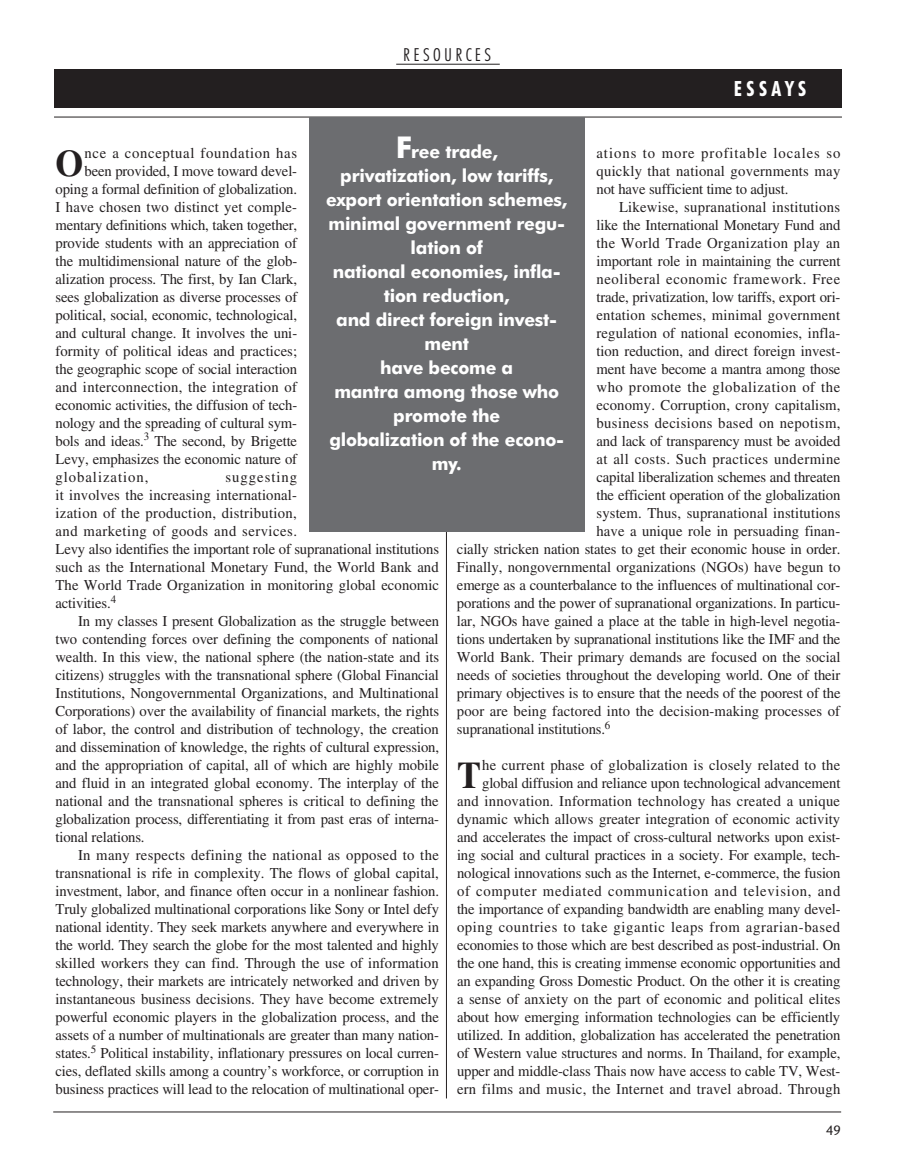
<style>
.page{position:relative;width:905px;height:1175px;background:#fff}
.page>*{position:absolute;margin:0;border:0;box-sizing:border-box;transform-origin:0 0}
.t1{font:700 37.65px "EAA Times";color:#231f20;scale:.95 1}
.t2{font:700 condensed 21px "Futura BT";letter-spacing:.21em;color:#fff}
.t3{font:700 18px/24px "Futura BT";letter-spacing:-.015em;color:#fff;text-align:center}
.t4{font:300 condensed 18px "Futura BT";letter-spacing:.185em;color:#231f20}
.t5{font:15px/18px "EAA Times";letter-spacing:-.01em;color:#231f20;text-align:justify}
.t6{font:15px "EAA Times";letter-spacing:.01em;color:#231f20}
.t7{font:15px "EAA Times";letter-spacing:.015em;color:#231f20}
.t8{font:15px "EAA Times";letter-spacing:.025em;color:#231f20}
.t9{font:15px "EAA Times";letter-spacing:.04em;color:#231f20}
.t10{font:15px "EAA Times";letter-spacing:.02em;color:#231f20}
.t11{font:15px "EAA Times";letter-spacing:.03em;color:#231f20}
.t12{font:15px "EAA Times";letter-spacing:.045em;color:#231f20}
.t13{font:15px "EAA Times";letter-spacing:.065em;color:#231f20}
.t14{font:13.5px "Stone Sans";color:#231f20;scale:.95 1}
.s1{font-size:30px}
</style>
<div class="page">
<div style="left:54px;top:69px;width:787px;height:39px;background:#231f20"></div>
<hr style="left:396px;top:64px;width:104px;height:1px;background:#231f20">
<hr style="left:446px;top:524px;width:1px;height:574px;background:#231f20">
<hr style="left:54px;top:117px;width:788px;height:1px;background:#231f20">
<hr style="left:53px;top:1111px;width:788px;height:1px;background:#231f20">
<div style="left:309px;top:117px;width:275px;height:414px;background:#6c6d70"></div>
<p class="t4" style="left:403px;top:47px;width:89px">RESOURCES</p>
<h2 class="t2" style="left:733px;top:80px;width:74px">ESSAYS</h2>
<p class="t3" style="left:326px;top:141px;width:243px"><span class="s1">F</span>ree trade,<br>privatization, low tariffs, export orientation schemes, minimal government regu&shy;lation of<br>national economies, infla&shy;tion reduction,<br>and direct foreign invest&shy;ment<br>have become a<br>mantra among those who promote the<br>globalization of the econo&shy;my.</p>
<h1 class="t1" style="left:55px;top:150px;width:31px">O</h1>
<p class="t12" style="left:85px;top:147px;width:214px">nce a conceptual foundation has</p>
<p class="t5" style="left:596px;top:145px;width:245px">ations to more profitable locales so quickly that national governments may not have sufficient time to adjust.</p>
<p class="t7" style="left:619px;top:201px;width:223px">Likewise, supranational institutions</p>
<p class="t5" style="left:596px;top:217px;width:245px">like the International Monetary Fund and</p>
<p class="t8" style="left:596px;top:237px;width:245px">the World Trade Organization play an</p>
<p class="t5" style="left:596px;top:253px;width:245px">important role in maintaining the current</p>
<p class="t9" style="left:596px;top:273px;width:245px">neoliberal economic framework. Free</p>
<p class="t5" style="left:596px;top:289px;width:245px">trade, privatization, low tariffs, export ori-</p>
<p class="t7" style="left:596px;top:309px;width:245px">entation schemes, minimal government</p>
<p class="t6" style="left:596px;top:327px;width:245px">regulation of national economies, infla-</p>
<p class="t5" style="left:596px;top:343px;width:245px">tion reduction, and direct foreign invest-</p>
<p class="t5" style="left:596px;top:361px;width:245px">ment have become a mantra among those</p>
<p class="t9" style="left:596px;top:381px;width:245px">who promote the globalization of the</p>
<p class="t6" style="left:596px;top:399px;width:245px">economy. Corruption, crony capitalism,</p>
<p class="t8" style="left:596px;top:417px;width:245px">business decisions based on nepotism,</p>
<p class="t5" style="left:596px;top:433px;width:245px">and lack of transparency must be avoided</p>
<p class="t11" style="left:596px;top:453px;width:245px">at all costs. Such practices undermine</p>
<p class="t5" style="left:596px;top:469px;width:245px">capital liberalization schemes and threaten</p>
<p class="t5" style="left:596px;top:487px;width:245px">the efficient operation of the globalization</p>
<p class="t6" style="left:596px;top:507px;width:245px">system. Thus, supranational institutions</p>
<p class="t5" style="left:596px;top:523px;width:245px">have a unique role in persuading finan-</p>
<p class="t5" style="left:457px;top:541px;width:385px">cially stricken nation states to get their economic house in order.</p>
<p class="t5" style="left:457px;top:559px;width:385px">Finally, nongovernmental organizations (NGOs) have begun to</p>
<p class="t5" style="left:457px;top:577px;width:385px">emerge as a counterbalance to the influences of multinational cor-</p>
<p class="t5" style="left:457px;top:595px;width:385px">porations and the power of supranational organizations. In particu-</p>
<p class="t5" style="left:457px;top:613px;width:385px">lar, NGOs have gained a place at the table in high-level negotia-</p>
<p class="t5" style="left:457px;top:631px;width:385px">tions undertaken by supranational institutions like the IMF and the</p>
<p class="t5" style="left:457px;top:649px;width:385px">World Bank. Their primary demands are focused on the social</p>
<p class="t5" style="left:457px;top:667px;width:385px">needs of societies throughout the developing world. One of their</p>
<p class="t5" style="left:457px;top:685px;width:385px">primary objectives is to ensure that the needs of the poorest of the</p>
<p class="t6" style="left:457px;top:705px;width:384px">poor are being factored into the decision-making processes of</p>
<p class="t5" style="left:457px;top:721px;width:155px">supranational institutions.<sup>6</sup></p>
<h1 class="t1" style="left:457px;top:762px;width:27px">T</h1>
<p class="t5" style="left:85px;top:163px;width:214px">been provided, I move toward devel-</p>
<p class="t5" style="left:55px;top:181px;width:243px">oping a formal definition of globalization.</p>
<p class="t6" style="left:55px;top:201px;width:243px">I have chosen two distinct yet comple-</p>
<p class="t5" style="left:55px;top:217px;width:243px">mentary definitions which, taken together,</p>
<p class="t5" style="left:55px;top:235px;width:243px">provide students with an appreciation of</p>
<p class="t5" style="left:55px;top:253px;width:243px">the multidimensional nature of the glob-</p>
<p class="t5" style="left:55px;top:271px;width:243px">alization process. The first, by Ian Clark,</p>
<p class="t5" style="left:55px;top:289px;width:243px">sees globalization as diverse processes of</p>
<p class="t5" style="left:55px;top:307px;width:243px">political, social, economic, technological,</p>
<p class="t5" style="left:55px;top:325px;width:243px">and cultural change. It involves the uni-</p>
<p class="t5" style="left:55px;top:343px;width:243px">formity of political ideas and practices;</p>
<p class="t5" style="left:55px;top:361px;width:243px">the geographic scope of social interaction</p>
<p class="t10" style="left:55px;top:381px;width:243px">and interconnection, the integration of</p>
<p class="t5" style="left:55px;top:397px;width:243px">economic activities, the diffusion of tech-</p>
<p class="t5" style="left:55px;top:415px;width:243px">nology and the spreading of cultural sym-</p>
<p class="t5" style="left:55px;top:433px;width:243px">bols and ideas.<sup>3</sup> The second, by Brigette</p>
<p class="t5" style="left:55px;top:451px;width:243px">Levy, emphasizes the economic nature of</p>
<p class="t13" style="left:55px;top:471px;width:94px">globalization,</p>
<p class="t5" style="left:55px;top:469px;width:385px;text-align:left;text-indent:170px">suggesting<br>it involves the increasing international-<br>ization of the production, distribution,<br>and marketing of goods and services.<br>Levy also identifies the important role of supranational institutions such as the International Monetary Fund, the World Bank and The World Trade Organization in monitoring global economic activities.<sup>4</sup></p>
<p class="t5" style="left:55px;top:613px;width:385px;text-indent:23px">In my classes I present Globalization as the struggle between two contending forces over defining the components of national wealth. In this view, the national sphere (the nation-state and its citizens) struggles with the transnational sphere (Global Financial Institutions, Nongovernmental Organizations, and Multinational Corporations) over the availability of financial markets, the rights of labor, the control and distribution of technology, the creation and dissemination of knowledge, the rights of cultural expression, and the appropriation of capital, all of which are highly mobile and fluid in an integrated global economy. The interplay of the national and the transnational spheres is critical to defining the globalization process, differentiating it from past eras of interna&shy;tional relations.</p>
<p class="t5" style="left:55px;top:847px;width:385px;text-indent:23px">In many respects defining the national as opposed to the transnational is rife in complexity. The flows of global capital, investment, labor, and finance often occur in a nonlinear fashion.<br>Truly globalized multinational corporations like Sony or Intel defy national identity. They seek markets anywhere and everywhere in the world. They search the globe for the most talented and highly skilled workers they can find. Through the use of information technology, their markets are intricately networked and driven by instantaneous business decisions. They have become extremely powerful economic players in the globalization process, and the assets of a number of multinationals are greater than many nation&shy;states.<sup>5</sup> Political instability, inflationary pressures on local curren&shy;cies, deflated skills among a country’s workforce, or corruption in business practices will lead to the relocation of multinational oper-</p>
<p class="t5" style="left:457px;top:757px;width:385px;text-align:right">he current phase of globalization is closely related to the global diffusion and reliance upon technological advancement and innovation. Information technology has created a unique dynamic which allows greater integration of economic activity and accelerates the impact of cross-cultural networks upon exist&shy;ing social and cultural practices in a society. For example, tech&shy;nological innovations such as the Internet, e-commerce, the fusion of computer mediated communication and television, and the importance of expanding bandwidth are enabling many devel&shy;oping countries to take gigantic leaps from agrarian-based economies to those which are best described as post-industrial. On the one hand, this is creating immense economic opportunities and an expanding Gross Domestic Product. On the other it is creating a sense of anxiety on the part of economic and political elites about how emerging information technologies can be efficiently utilized. In addition, globalization has accelerated the penetration of Western value structures and norms. In Thailand, for example, upper and middle-class Thais now have access to cable TV, West&shy;ern films and music, the Internet and travel abroad. Through</p>
<p class="t14" style="left:826px;top:1125px;width:17px">49</p>
</div>
